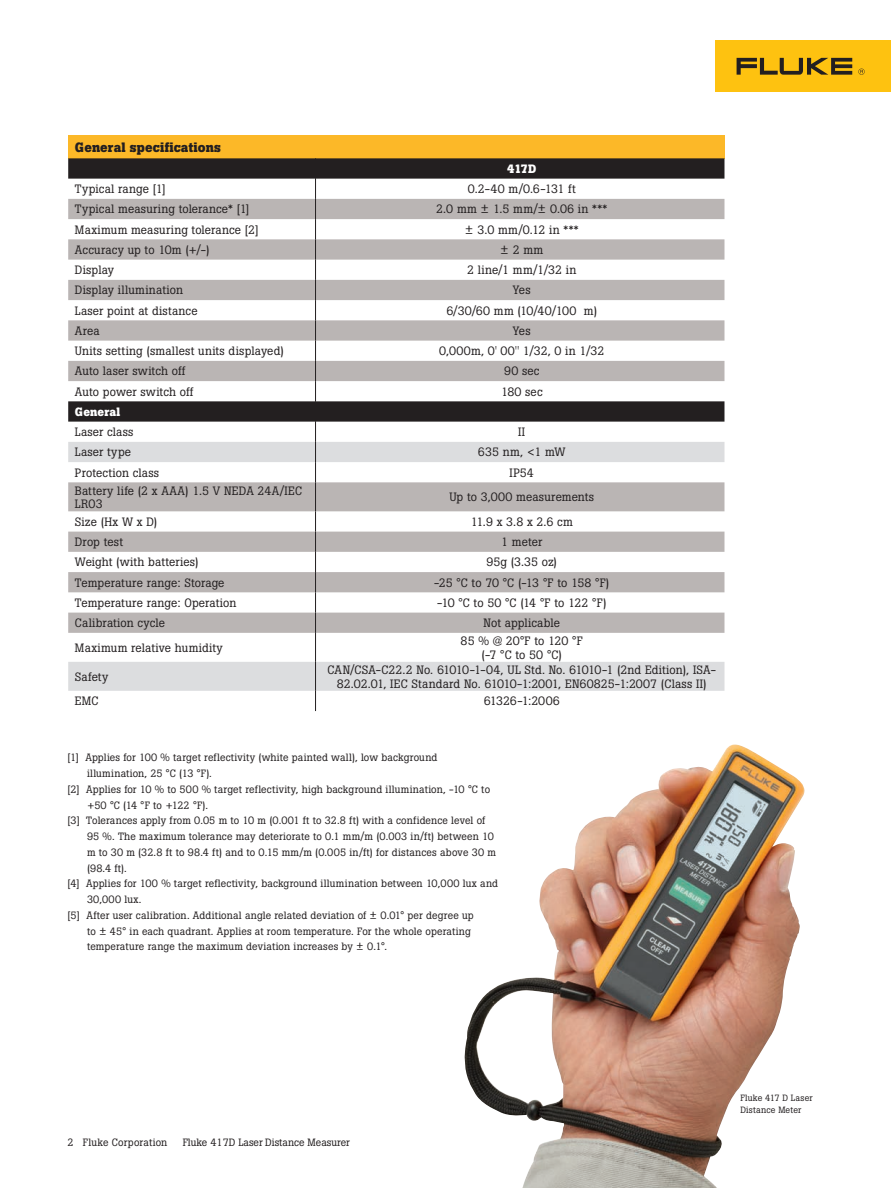
<style>
.page{position:relative;width:891px;height:1188px;background:#fff}
.page>*{position:absolute;margin:0;border:0;box-sizing:border-box;transform-origin:0 0}
.Table_body{font:700 13.5px "Boton Pro";letter-spacing:.01em;color:#231f20}
.Table_body-2{font:12px/13.5px "Boton Pro";letter-spacing:.01em;color:#231f20}
.Table_body-3{font:12px "Boton Pro";letter-spacing:.03em;color:#231f20}
.Table_header_white{font:12px "Boton Pro";letter-spacing:.015em;color:#231f20}
.Table_body-4{font:12px "Boton Pro";letter-spacing:-.015em;color:#231f20}
.Table_body-5{font:12px "Boton Pro";letter-spacing:-.01em;color:#231f20}
.Table_body-6{font:700 12px "Boton Pro";letter-spacing:.01em;color:#fff}
.capstions-numbered{font:10.5px/15.8px "Boton Pro";letter-spacing:.01em;color:#231f20}
.Body{font:9px/12px "Boton Pro";letter-spacing:.02em;color:#231f20}
</style>
<div class="page">
<div style="left:716px;top:40px;width:175px;height:52px;background:#fec210"></div>
<svg style="left:737px;top:58px;width:115px;height:17px"></svg>
<svg style="left:858px;top:69px;width:7px;height:6px"></svg>
<div style="left:68px;top:135px;width:656px;height:23px;background:#fcb828"></div>
<svg style="left:68px;top:158px;width:656px;height:41px"></svg>
<svg style="left:68px;top:199px;width:656px;height:243px"></svg>
<svg style="left:68px;top:442px;width:656px;height:249px"></svg>
<svg style="left:315px;top:158px;width:1px;height:553px"></svg>
<img style="left:464px;top:744px;width:341px;height:444px">
<p class="Table_body" style="left:75px;top:138px;width:147px">General specifications</p>
<p class="Table_body-6" style="left:507px;top:161px;width:31px">417D</p>
<p class="Table_body-2" style="left:75px;top:182px;width:92px">Typical range [1]</p>
<p class="Table_body-2" style="left:468px;top:182px;width:109px">0.2-40 m/0.6-131 ft</p>
<p class="Table_body-2" style="left:75px;top:203px;width:176px">Typical measuring tolerance* [1]</p>
<p class="Table_body-2" style="left:436px;top:203px;width:172px">2.0 mm ± 1.5 mm/± 0.06 in ***</p>
<p class="Table_body-2" style="left:75px;top:223px;width:185px">Maximum measuring tolerance [2]</p>
<p class="Table_body-2" style="left:465px;top:223px;width:115px">± 3.0 mm/0.12 in ***</p>
<p class="Table_header_white" style="left:75px;top:242px;width:136px">Accuracy up to 10m (+/-)</p>
<p class="Table_body-2" style="left:500px;top:243px;width:44px">± 2 mm</p>
<p class="Table_body-2" style="left:75px;top:263px;width:41px">Display</p>
<p class="Table_body-3" style="left:467px;top:262px;width:111px">2 line/1 mm/1/32 in</p>
<p class="Table_body-2" style="left:75px;top:284px;width:110px">Display illumination</p>
<p class="Table_body-2" style="left:513px;top:284px;width:19px">Yes</p>
<p class="Table_header_white" style="left:75px;top:303px;width:124px">Laser point at distance</p>
<p class="Table_body-2" style="left:446px;top:304px;width:152px">6/30/60 mm (10/40/100 m)</p>
<p class="Table_body-2" style="left:75px;top:324px;width:26px">Area</p>
<p class="Table_body-2" style="left:513px;top:324px;width:19px">Yes</p>
<p class="Table_body-2" style="left:75px;top:344px;width:210px">Units setting (smallest units displayed)</p>
<p class="Table_body-3" style="left:439px;top:343px;width:167px">0,000m, 0' 00'' 1/32, 0 in 1/32</p>
<p class="Table_body-2" style="left:75px;top:365px;width:112px">Auto laser switch off</p>
<p class="Table_body-2" style="left:504px;top:365px;width:37px">90 sec</p>
<p class="Table_body-2" style="left:75px;top:385px;width:120px">Auto power switch off</p>
<p class="Table_body-2" style="left:501px;top:385px;width:43px">180 sec</p>
<p class="Table_body-6" style="left:75px;top:404px;width:47px">General</p>
<p class="Table_body-2" style="left:75px;top:425px;width:60px">Laser class</p>
<p class="Table_body-2" style="left:518px;top:425px;width:8px">II</p>
<p class="Table_body-2" style="left:75px;top:446px;width:58px">Laser type</p>
<p class="Table_body-2" style="left:478px;top:446px;width:89px">635 nm, &lt;1 mW</p>
<p class="Table_body-2" style="left:75px;top:466px;width:86px">Protection class</p>
<p class="Table_body-2" style="left:510px;top:466px;width:26px">IP54</p>
<p class="Table_body-2" style="left:75px;top:484px;width:229px">Battery life (2 x AAA) 1.5 V NEDA 24A/IEC<br>LR03</p>
<p class="Table_body-2" style="left:449px;top:490px;width:146px">Up to 3,000 measurements</p>
<p class="Table_body-2" style="left:75px;top:515px;width:84px">Size (Hx W x D)</p>
<p class="Table_body-2" style="left:471px;top:515px;width:104px">11.9 x 3.8 x 2.6 cm</p>
<p class="Table_body-2" style="left:75px;top:535px;width:50px">Drop test</p>
<p class="Table_body-2" style="left:501px;top:535px;width:43px">1 meter</p>
<p class="Table_body-2" style="left:75px;top:556px;width:125px">Weight (with batteries)</p>
<p class="Table_body-2" style="left:486px;top:556px;width:72px">95g (3.35 oz)</p>
<p class="Table_body-2" style="left:75px;top:576px;width:151px">Temperature range: Storage</p>
<p class="Table_body-4" style="left:434px;top:575px;width:177px">-25 °C to 70 °C (-13 °F to 158 °F)</p>
<p class="Table_body-2" style="left:75px;top:596px;width:163px">Temperature range: Operation</p>
<p class="Table_body-5" style="left:437px;top:595px;width:171px">-10 °C to 50 °C (14 °F to 122 °F)</p>
<p class="Table_body-2" style="left:75px;top:616px;width:92px">Calibration cycle</p>
<p class="Table_body-2" style="left:484px;top:616px;width:78px">Not applicable</p>
<p class="Table_body-2" style="left:75px;top:641px;width:149px">Maximum relative humidity</p>
<p class="Table_body-2" style="left:461px;top:634px;width:124px">85 % @ 20°F to 120 °F</p>
<p class="Table_body-2" style="left:481px;top:648px;width:82px">(-7 °C to 50 °C)</p>
<p class="Table_body-2" style="left:75px;top:670px;width:35px">Safety</p>
<p class="Table_body-2" style="left:327px;top:663px;width:390px;text-align:center">CAN/CSA-C22.2 No. 61010-1-04, UL Std. No. 61010-1 (2nd Edition), ISA-<br>82.02.01, IEC Standard No. 61010-1:2001, EN60825-1:2007 (Class II)</p>
<p class="Table_body-2" style="left:75px;top:695px;width:25px">EMC</p>
<p class="Table_body-4" style="left:484px;top:693px;width:78px">61326-1:2006</p>
<p class="capstions-numbered" style="left:87px;top:750px;width:352px;text-indent:-20px">[1] Applies for 100 % target reflectivity (white painted wall), low background illumination, 25 °C (13 °F).</p>
<p class="capstions-numbered" style="left:87px;top:781px;width:405px;text-indent:-20px">[2] Applies for 10 % to 500 % target reflectivity, high background illumination, -10 °C to +50 °C (14 °F to +122 °F).</p>
<p class="capstions-numbered" style="left:87px;top:813px;width:410px;text-indent:-20px">[3] Tolerances apply from 0.05 m to 10 m (0.001 ft to 32.8 ft) with a confidence level of 95 %. The maximum tolerance may deteriorate to 0.1 mm/m (0.003 in/ft) between 10 m to 30 m (32.8 ft to 98.4 ft) and to 0.15 mm/m (0.005 in/ft) for distances above 30 m (98.4 ft).</p>
<p class="capstions-numbered" style="left:87px;top:876px;width:413px;text-indent:-20px">[4] Applies for 100 % target reflectivity, background illumination between 10,000 lux and<br>30,000 lux.</p>
<p class="capstions-numbered" style="left:87px;top:907px;width:388px;text-indent:-20px">[5] After user calibration. Additional angle related deviation of ± 0.01° per degree up to ± 45° in each quadrant. Applies at room temperature. For the whole operating temperature range the maximum deviation increases by ± 0.1°.</p>
<p class="capstions-numbered" style="left:68px;top:1135px;width:101px">2 Fluke Corporation</p>
<p class="capstions-numbered" style="left:183px;top:1135px;width:169px">Fluke 417D Laser Distance Measurer</p>
<p class="Body" style="left:740px;top:1092px;width:74px">Fluke 417 D Laser<br>Distance Meter</p>
</div>
